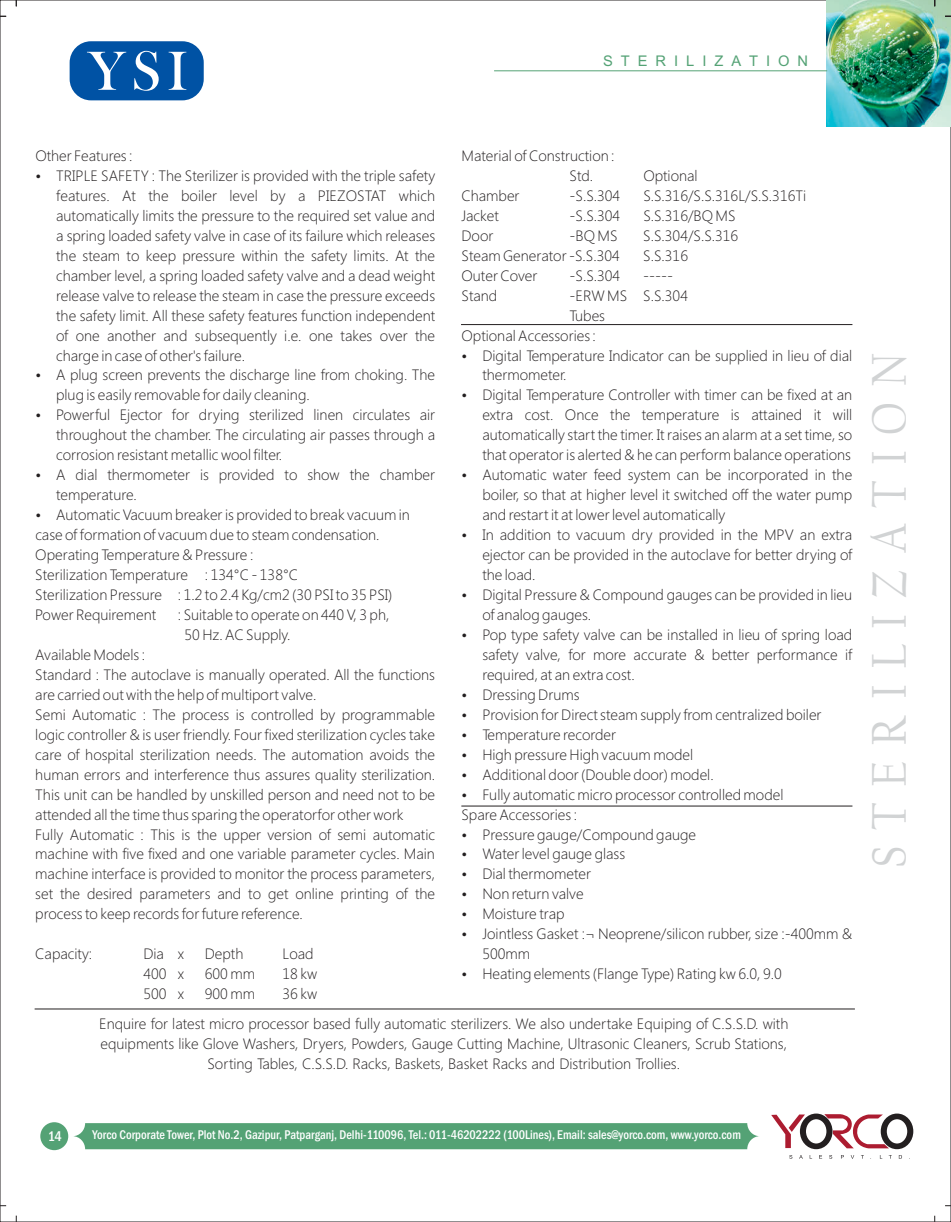
<style>
.page{position:relative;width:951px;height:1222px;background:#fff}
.page>*{position:absolute;margin:0;border:0;box-sizing:border-box;transform-origin:0 0}
.t1{font:57px "Bask Old Face";color:#fff}
.t2{font:50.55px "Californian FB";letter-spacing:.34em;color:#d1d3d4;scale:.9 1}
.t3{font:22.5px "Browallia UPC";letter-spacing:.355em;color:#54a275}
.t4{font:300 15px/20px "Segoe UI";color:#231f20}
.t5{font:500 condensed 14.4px "Franklin Gothic";color:#fff}
.t6{font:500 condensed 13.05px "Franklin Gothic";color:#fff;scale:.94 1}
</style>
<div class="page">
<div style="left:73px;top:1123px;width:686px;height:26px;background:#54a275;border-radius:13px"></div>
<div style="left:40px;top:1122px;width:28px;height:28px;background:#54a275;border-radius:50%"></div>
<svg style="left:771px;top:1114px;width:33px;height:34px"></svg>
<div style="left:800px;top:1113px;width:32px;height:36px;border:6px solid #231f20;border-radius:50%"></div>
<svg style="left:824px;top:1114px;width:64px;height:34px"></svg>
<div style="left:880px;top:1113px;width:33px;height:36px;border:6px solid #231f20;border-radius:50%"></div>
<svg style="left:789px;top:1155px;width:113px;height:3px"></svg>
<img style="left:826px;top:0;width:124px;height:126px">
<hr style="left:494px;top:70px;width:333px;height:1px;background:#54a275">
<hr style="left:35px;top:1008px;width:819px;height:1px;background:#231f20">
<hr style="left:461px;top:805px;width:391px;height:1px;background:#231f20">
<hr style="left:461px;top:324px;width:391px;height:1px;background:#231f20">
<div style="left:70px;top:41px;width:134px;height:59px;background:#0052a4;border:4px solid #0052a4;border-radius:19px"></div>
<h1 class="t1" style="left:88px;top:51px;width:101px">YSI</h1>
<h3 class="t3" style="left:603px;top:47px;width:206px">STERILIZATION</h3>
<p class="t4" style="left:569px;top:147px;width:46px;text-indent:-108px">Material of Construction :<br>Std.</p>
<p class="t4" style="left:35px;top:147px;width:99px">Other Features :</p>
<p class="t4" style="left:56px;top:167px;width:380px">TRIPLE SAFETY : The Sterilizer is provided with the triple safety</p>
<p class="t4" style="left:56px;top:187px;width:380px">features. At the boiler level by a PIEZOSTAT which</p>
<p class="t4" style="left:56px;top:207px;width:380px">automatically limits the pressure to the required set value and</p>
<p class="t4" style="left:56px;top:227px;width:380px">a spring loaded safety valve in case of its failure which releases</p>
<p class="t4" style="left:56px;top:247px;width:380px">the steam to keep pressure within the safety limits. At the</p>
<p class="t4" style="left:56px;top:267px;width:380px">chamber level, a spring loaded safety valve and a dead weight</p>
<p class="t4" style="left:56px;top:287px;width:380px">release valve to release the steam in case the pressure exceeds</p>
<p class="t4" style="left:56px;top:307px;width:380px">the safety limit. All these safety features function independent</p>
<p class="t4" style="left:56px;top:327px;width:380px">of one another and subsequently i.e. one takes over the</p>
<p class="t4" style="left:56px;top:347px;width:190px">charge in case of other's failure.</p>
<p class="t4" style="left:56px;top:367px;width:380px">A plug screen prevents the discharge line from choking. The</p>
<p class="t4" style="left:56px;top:386px;width:255px">plug is easily removable for daily cleaning.</p>
<p class="t4" style="left:56px;top:406px;width:380px">Powerful Ejector for drying sterilized linen circulates air</p>
<p class="t4" style="left:56px;top:426px;width:380px">throughout the chamber. The circulating air passes through a</p>
<p class="t4" style="left:56px;top:446px;width:227px">corrosion resistant metallic wool filter.</p>
<p class="t4" style="left:56px;top:466px;width:380px">A dial thermometer is provided to show the chamber</p>
<p class="t4" style="left:56px;top:486px;width:82px">temperature.</p>
<p class="t4" style="left:56px;top:506px;width:355px">Automatic Vacuum breaker is provided to break vacuum in</p>
<p class="t4" style="left:35px;top:526px;width:345px">case of formation of vacuum due to steam condensation.</p>
<p class="t4" style="left:35px;top:546px;width:219px">Operating Temperature &amp; Pressure :</p>
<p class="t4" style="left:35px;top:566px;width:264px">Sterilization Temperature : 134°C - 138°C</p>
<p class="t4" style="left:35px;top:586px;width:358px">Sterilization Pressure : 1.2 to 2.4 Kg/cm2 (30 PSI to 35 PSI)</p>
<p class="t4" style="left:35px;top:606px;width:122px">Power Requirement</p>
<p class="t4" style="left:184px;top:606px;width:206px;text-indent:-7px">: Suitable to operate on 440 V, 3 ph,<br>50 Hz. AC Supply.</p>
<p class="t4" style="left:35px;top:646px;width:401px">Available Models :<br>Standard : The autoclave is manually operated. All the functions are carried out with the help of multiport valve.<br>Semi Automatic : The process is controlled by programmable logic controller &amp; is user friendly. Four fixed sterilization cycles take care of hospital sterilization needs. The automation avoids the human errors and interference thus assures quality sterilization.<br>This unit can be handled by unskilled person and need not to be attended all the time thus sparing the operatorfor other work Fully Automatic : This is the upper version of semi automatic machine with five fixed and one variable parameter cycles. Main machine interface is provided to monitor the process parameters, set the desired parameters and to get online printing of the process to keep records for future reference.</p>
<p class="t4" style="left:35px;top:945px;width:58px">Capacity:</p>
<p class="t4" style="left:143px;top:945px;width:42px">Dia x</p>
<p class="t4" style="left:205px;top:945px;width:40px">Depth</p>
<p class="t4" style="left:282px;top:945px;width:33px">Load</p>
<p class="t4" style="left:143px;top:965px;width:42px">400 x</p>
<p class="t4" style="left:205px;top:965px;width:52px">600 mm</p>
<p class="t4" style="left:282px;top:965px;width:36px">18 kw</p>
<p class="t4" style="left:143px;top:985px;width:42px">500 x</p>
<p class="t4" style="left:205px;top:985px;width:52px">900 mm</p>
<p class="t4" style="left:282px;top:985px;width:36px">36 kw</p>
<p class="t4" style="left:643px;top:167px;width:56px">Optional</p>
<p class="t4" style="left:461px;top:187px;width:60px">Chamber</p>
<p class="t4" style="left:569px;top:187px;width:52px">-S.S.304</p>
<p class="t4" style="left:643px;top:187px;width:164px">S.S.316/S.S.316L/S.S.316Ti</p>
<p class="t4" style="left:461px;top:207px;width:39px">Jacket</p>
<p class="t4" style="left:569px;top:207px;width:52px">-S.S.304</p>
<p class="t4" style="left:643px;top:207px;width:94px">S.S.316/BQ MS</p>
<p class="t4" style="left:461px;top:227px;width:33px">Door</p>
<p class="t4" style="left:569px;top:227px;width:49px">-BQ MS</p>
<p class="t4" style="left:643px;top:227px;width:96px">S.S.304/S.S.316</p>
<p class="t4" style="left:461px;top:247px;width:160px">Steam Generator -S.S.304</p>
<p class="t4" style="left:643px;top:247px;width:46px">S.S.316</p>
<p class="t4" style="left:461px;top:267px;width:77px">Outer Cover</p>
<p class="t4" style="left:569px;top:267px;width:52px">-S.S.304</p>
<p class="t4" style="left:643px;top:267px;width:31px">-----</p>
<p class="t4" style="left:461px;top:287px;width:37px">Stand</p>
<p class="t4" style="left:569px;top:287px;width:120px">-ERW MS S.S.304</p>
<p class="t4" style="left:569px;top:307px;width:37px">Tubes</p>
<p class="t4" style="left:461px;top:327px;width:136px">Optional Accessories :</p>
<p class="t4" style="left:482px;top:347px;width:371px">Digital Temperature Indicator can be supplied in lieu of dial</p>
<p class="t4" style="left:482px;top:367px;width:86px">thermometer.</p>
<p class="t4" style="left:482px;top:386px;width:371px">Digital Temperature Controller with timer can be fixed at an</p>
<p class="t4" style="left:482px;top:406px;width:371px">extra cost. Once the temperature is attained it will</p>
<p class="t4" style="left:482px;top:426px;width:371px">automatically start the timer. It raises an alarm at a set time, so</p>
<p class="t4" style="left:482px;top:446px;width:370px">that operator is alerted &amp; he can perform balance operations</p>
<p class="t4" style="left:482px;top:466px;width:371px">Automatic water feed system can be incorporated in the</p>
<p class="t4" style="left:482px;top:486px;width:371px">boiler, so that at higher level it switched off the water pump</p>
<p class="t4" style="left:482px;top:506px;width:244px">and restart it at lower level automatically</p>
<p class="t4" style="left:482px;top:526px;width:371px">In addition to vacuum dry provided in the MPV an extra</p>
<p class="t4" style="left:482px;top:546px;width:371px">ejector can be provided in the autoclave for better drying of</p>
<p class="t4" style="left:482px;top:566px;width:55px">the load.</p>
<p class="t4" style="left:482px;top:586px;width:371px">Digital Pressure &amp; Compound gauges can be provided in lieu</p>
<p class="t4" style="left:482px;top:606px;width:110px">of analog gauges.</p>
<p class="t4" style="left:482px;top:626px;width:371px">Pop type safety valve can be installed in lieu of spring load</p>
<p class="t4" style="left:482px;top:646px;width:371px">safety valve, for more accurate &amp; better performance if</p>
<p class="t4" style="left:482px;top:666px;width:154px">required, at an extra cost.</p>
<p class="t4" style="left:482px;top:686px;width:99px">Dressing Drums</p>
<p class="t4" style="left:482px;top:706px;width:341px">Provision for Direct steam supply from centralized boiler</p>
<p class="t4" style="left:482px;top:726px;width:135px">Temperature recorder</p>
<p class="t4" style="left:482px;top:746px;width:212px">High pressure High vacuum model</p>
<p class="t4" style="left:482px;top:766px;width:233px">Additional door (Double door) model.</p>
<p class="t4" style="left:482px;top:786px;width:302px">Fully automatic micro processor controlled model</p>
<p class="t4" style="left:461px;top:805px;width:117px">Spare Accessories :</p>
<p class="t4" style="left:482px;top:825px;width:215px">Pressure gauge/Compound gauge</p>
<p class="t4" style="left:482px;top:845px;width:144px">Water level gauge glass</p>
<p class="t4" style="left:482px;top:865px;width:110px">Dial thermometer</p>
<p class="t4" style="left:482px;top:885px;width:103px">Non return valve</p>
<p class="t4" style="left:482px;top:905px;width:84px">Moisture trap</p>
<p class="t4" style="left:482px;top:925px;width:371px">Jointless Gasket :¬ Neoprene/silicon rubber, size :-400mm &amp;</p>
<p class="t4" style="left:482px;top:945px;width:49px">500mm</p>
<p class="t4" style="left:482px;top:965px;width:301px">Heating elements (Flange Type) Rating kw 6.0, 9.0</p>
<p class="t4" style="left:99px;top:1015px;width:690px;text-align:center">Enquire for latest micro processor based fully automatic sterilizers. We also undertake Equiping of C.S.S.D. with equipments like Glove Washers, Dryers, Powders, Gauge Cutting Machine, Ultrasonic Cleaners, Scrub Stations,<br>Sorting Tables, C.S.S.D. Racks, Baskets, Basket Racks and Distribution Trollies.</p>
<h2 class="t2" style="left:868px;top:868px;width:574px;rotate:-90deg">STERILIZATION</h2>
<p class="t5" style="left:48px;top:1131px;width:16px">14</p>
<p class="t6" style="left:93px;top:1130px;width:691px">Yorco Corporate Tower, Plot No.2, Gazipur, Patparganj, Delhi-110096, Tel.: 011-46202222 (100Lines), Email: sales@yorco.com, www.yorco.com</p>
</div>
